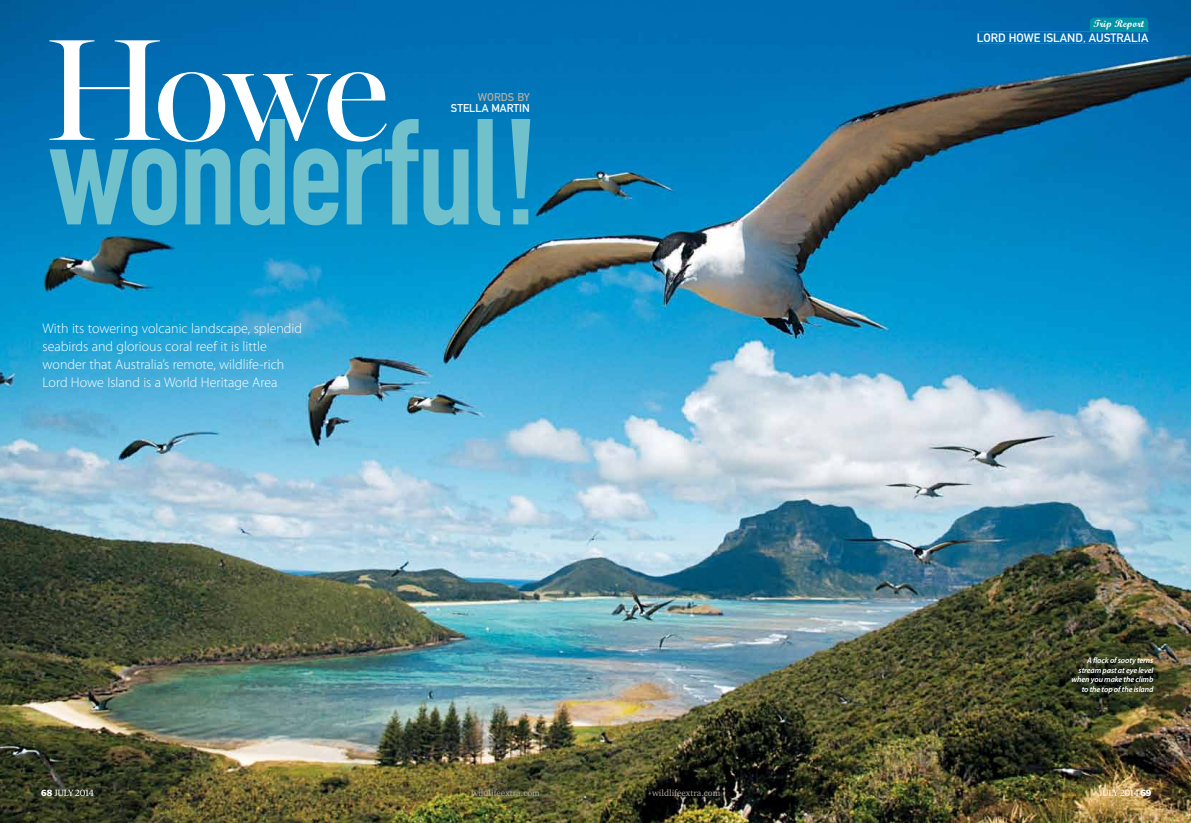
<style>
.page{position:relative;width:1191px;height:823px;background:#fff}
.page>*{position:absolute;margin:0;border:0;box-sizing:border-box;transform-origin:0 0}
.t1{font:147.9px "DIN Engschrift";color:#70c1cc}
.t2{font:145.5px "Miller Banner";color:#fff}
.t3{font:300 14px/18px "Myriad Pro";color:#fff}
.t4{font:12px "DIN Mittelschrift";color:#fff}
.t5{font:11.2px "DIN Mittelschrift";color:#fff}
.t6{font:11.2px "DIN Mittelschrift";color:#b4aba2}
.t7{font:700 10.5px "Script";color:#fff}
.t8{font:9px "Charter ITCA";color:#b4aba2}
.t9{font:9px "Guardian Egyp";color:#fff}
.t10{font:italic 600 8px/9.6px "Myriad Pro";letter-spacing:-.015em;color:#fff;text-align:right}
.s1{font-weight:700}
</style>
<div class="page">
<img style="left:0;top:0;width:1191px;height:822px">
<hr style="left:978px;top:31px;width:170px;height:1px;background:#0092a7">
<hr style="left:978px;top:43px;width:170px;height:1px;background:#0092a7">
<svg style="left:1089px;top:18px;width:59px;height:13px"></svg>
<h2 class="t2" style="left:43px;top:3px;width:348px">Howe</h2>
<p class="t6" style="left:478px;top:91px;width:17px">WORDS</p>
<p class="t6" style="left:517px;top:91px;width:14px">BY</p>
<p class="t5" style="left:451px;top:102px;width:14px">STELLA</p>
<p class="t5" style="left:491px;top:102px;width:16px">MARTIN</p>
<h1 class="t1" style="left:49px;top:86px;width:490px">wonderful!</h1>
<p class="t3" style="left:43px;top:318px;width:261px">With its towering volcanic landscape, splendid seabirds and glorious coral reef it is little wonder that Australia’s remote, wildlife-rich Lord Howe Island is a World Heritage Area</p>
<p class="t7" style="left:1093px;top:17px;width:52px">Trip Report</p>
<p class="t4" style="left:977px;top:30px;width:173px">LORD HOWE ISLAND, AUSTRALIA</p>
<p class="t10" style="left:1071px;top:655px;width:83px">A flock of sooty terns stream past at eye level when you make the climb to the top of the island</p>
<p class="t9" style="left:41px;top:785px;width:54px"><span class="s1">68</span> JULY 2014</p>
<p class="t8" style="left:471px;top:786px;width:70px">wildlifeextra.com</p>
<p class="t8" style="left:652px;top:786px;width:70px">wildlifeextra.com</p>
<p class="t9" style="left:1098px;top:785px;width:54px">JULY 2014 <span class="s1">69</span></p>
</div>
